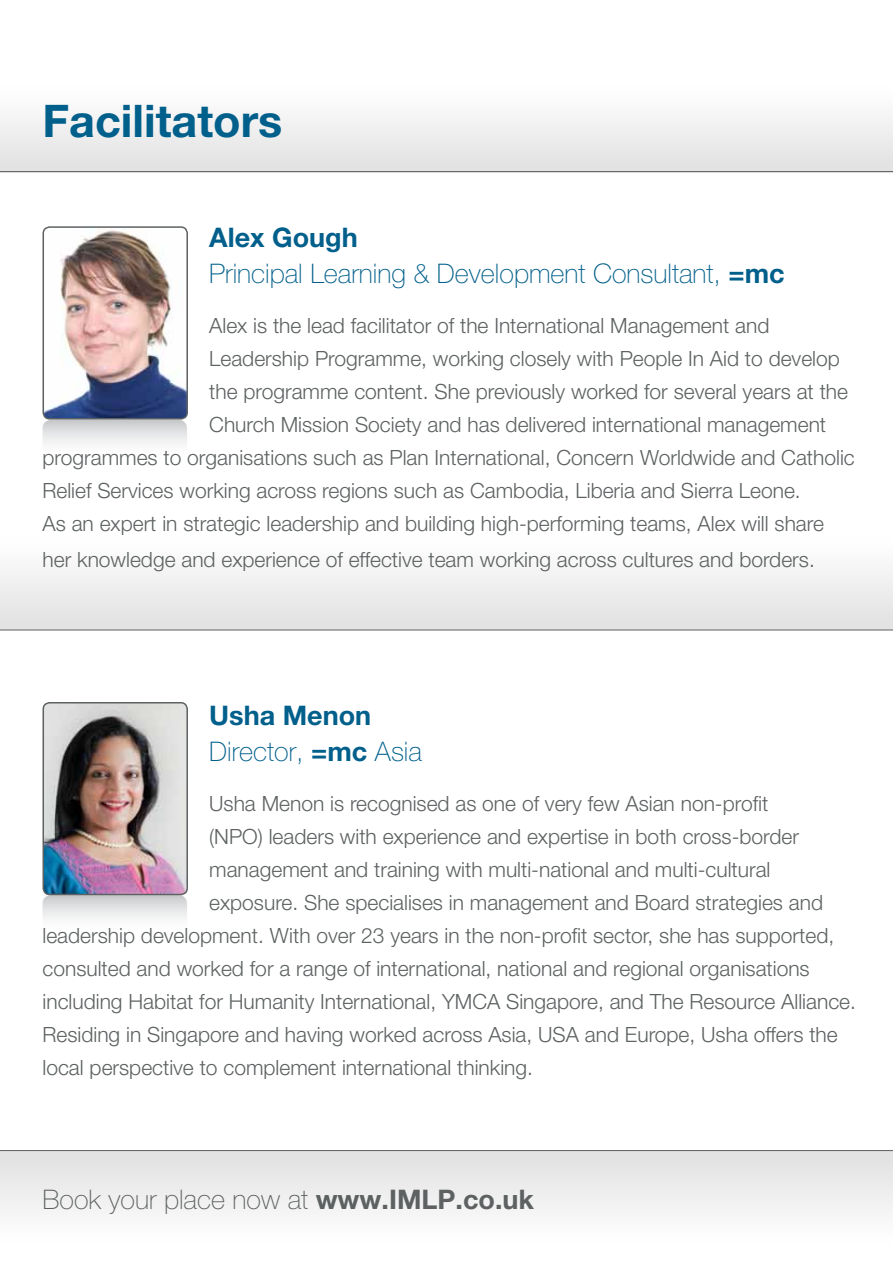
<style>
.page{position:relative;width:893px;height:1263px;background:#fff}
.page>*{position:absolute;margin:0;border:0;box-sizing:border-box;transform-origin:0 0}
.t1{font:700 45px "Helvetica Neue";color:#005f8b}
.t2{font:100 27px/36px "Helvetica Neue";color:#005f8b}
.t3{font:100 27px "Helvetica Neue";color:#5d6162}
.t4{font:300 21px "Helvetica Neue";color:#5d6162}
.s1{font-weight:700}
</style>
<div class="page">
<svg style="left:43px;top:420px;width:144px;height:84px"></svg>
<svg style="left:43px;top:895px;width:144px;height:85px"></svg>
<div style="left:0;top:536px;width:893px;height:94px;background:linear-gradient(to bottom,#fff,#e2e1e1)"></div>
<div style="left:0;top:1151px;width:893px;height:93px;background:linear-gradient(to bottom,#e1e0e0,#fff)"></div>
<div style="left:0;top:85px;width:893px;height:87px;background:linear-gradient(to right,#f1f0f0,#f1f0f0)"></div>
<img style="left:43px;top:703px;width:142px;height:191px">
<div style="left:43px;top:702px;width:145px;height:193px;border:2px solid #5d6162;border-radius:6px"></div>
<hr style="left:0;top:630px;width:893px;height:1px;background:#5d6162">
<hr style="left:0;top:1150px;width:893px;height:1px;background:#5d6162">
<hr style="left:0;top:171px;width:893px;height:1px;background:#5d6162">
<img style="left:43px;top:229px;width:142px;height:188px">
<div style="left:43px;top:226px;width:145px;height:194px;border:2px solid #5d6162;border-radius:6px"></div>
<h1 class="t1" style="left:43px;top:93px;width:241px">Facilitators</h1>
<p class="t2" style="left:209px;top:220px;width:577px"><span class="s1">Alex Gough<br></span>Principal Learning &amp; Development Consultant, <span class="s1">=mc</span></p>
<p class="t4" style="left:209px;top:313px;width:562px">Alex is the lead facilitator of the International Management and</p>
<p class="t4" style="left:209px;top:346px;width:632px">Leadership Programme, working closely with People In Aid to develop</p>
<p class="t4" style="left:209px;top:379px;width:640px">the programme content. She previously worked for several years at the</p>
<p class="t4" style="left:209px;top:412px;width:618px">Church Mission Society and has delivered international management</p>
<p class="t4" style="left:43px;top:445px;width:814px">programmes to organisations such as Plan International, Concern Worldwide and Catholic</p>
<p class="t4" style="left:43px;top:478px;width:760px">Relief Services working across regions such as Cambodia, Liberia and Sierra Leone.</p>
<p class="t4" style="left:43px;top:511px;width:783px">As an expert in strategic leadership and building high-performing teams, Alex will share</p>
<p class="t4" style="left:43px;top:547px;width:774px">her knowledge and experience of effective team working across cultures and borders.</p>
<p class="t2" style="left:209px;top:697px;width:214px"><span class="s1">Usha Menon<br></span>Director, <span class="s1">=mc</span> Asia</p>
<p class="t4" style="left:209px;top:790px;width:560px">Usha Menon is recognised as one of very few Asian non-profit</p>
<p class="t4" style="left:209px;top:823px;width:591px">(NPO) leaders with experience and expertise in both cross-border</p>
<p class="t4" style="left:209px;top:856px;width:563px">management and training with multi-national and multi-cultural</p>
<p class="t4" style="left:209px;top:889px;width:615px">exposure. She specialises in management and Board strategies and</p>
<p class="t4" style="left:43px;top:922px;width:793px">leadership development. With over 23 years in the non-profit sector, she has supported,</p>
<p class="t4" style="left:43px;top:955px;width:769px">consulted and worked for a range of international, national and regional organisations</p>
<p class="t4" style="left:43px;top:988px;width:815px">including Habitat for Humanity International, YMCA Singapore, and The Resource Alliance.</p>
<p class="t4" style="left:43px;top:1021px;width:797px">Residing in Singapore and having worked across Asia, USA and Europe, Usha offers the</p>
<p class="t4" style="left:43px;top:1054px;width:492px">local perspective to complement international thinking.</p>
<p class="t3" style="left:43px;top:1184px;width:493px">Book your place now at <span class="s1">www.IMLP.co.uk</span></p>
</div>
